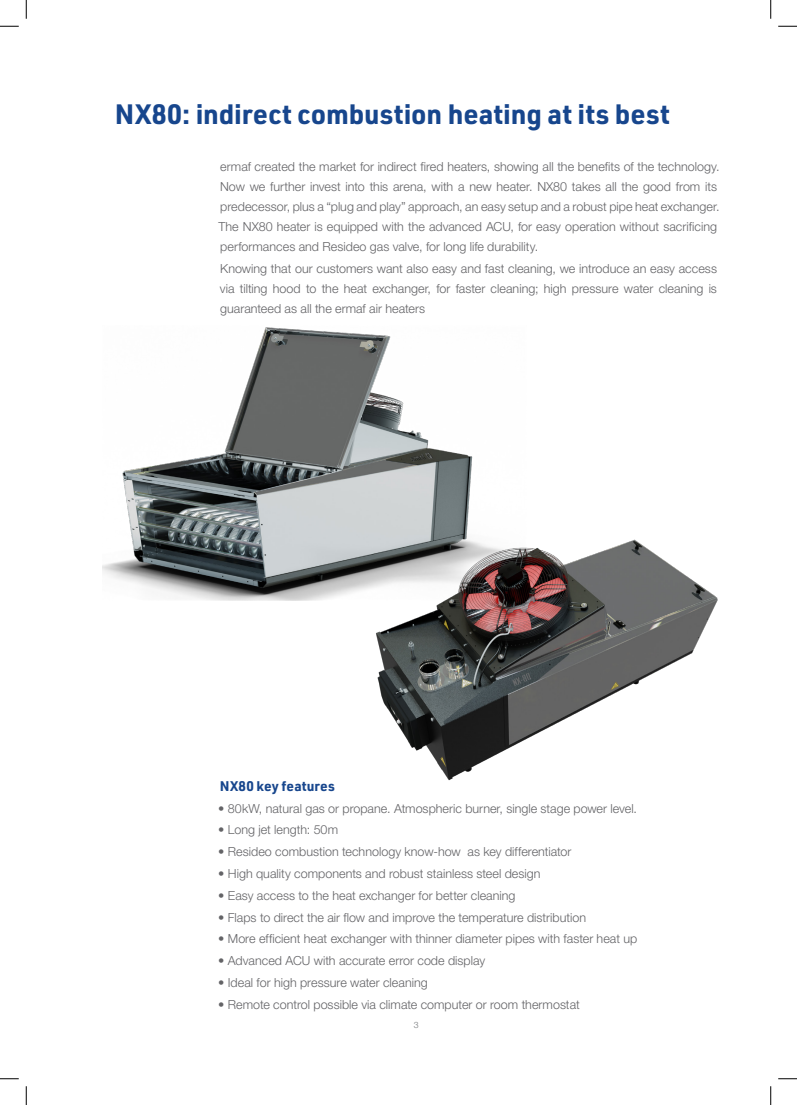
<style>
.page{position:relative;width:797px;height:1105px;background:#fff}
.page>*{position:absolute;margin:0;border:0;box-sizing:border-box;transform-origin:0 0}
.t1{font:700 27.5px "URWDIN";color:#17468d}
.t2{font:700 13.75px "URWDIN";letter-spacing:.01em;color:#17468d}
.t3{font:300 12.5px/20px "Helvetica Neue LT Std";color:#636366}
.t4{font:300 8.75px "Helvetica Neue LT Std";color:#76787b}
</style>
<div class="page">
<img style="left:314px;top:539px;width:404px;height:242px">
<img style="left:102px;top:327px;width:424px;height:273px">
<svg style="left:0;top:25px;width:19px;height:2px"></svg>
<svg style="left:778px;top:25px;width:19px;height:2px"></svg>
<svg style="left:0;top:1078px;width:19px;height:1px"></svg>
<svg style="left:778px;top:1078px;width:19px;height:1px"></svg>
<svg style="left:25px;top:0;width:2px;height:19px"></svg>
<svg style="left:25px;top:1086px;width:2px;height:19px"></svg>
<svg style="left:770px;top:0;width:1px;height:19px"></svg>
<svg style="left:770px;top:1086px;width:1px;height:19px"></svg>
<h1 class="t1" style="left:115px;top:95px;width:556px">NX80: indirect combustion heating at its best</h1>
<p class="t3" style="left:218px;top:156px;width:502px">ermaf created the market for indirect fired heaters, showing all the benefits of the technology.<br>Now we further invest into this arena, with a new heater. NX80 takes all the good from its predecessor, plus a “plug and play” approach, an easy setup and a robust pipe heat exchanger.<br>The NX80 heater is equipped with the advanced ACU, for easy operation without sacrificing performances and Resideo gas valve, for long life durability.</p>
<p class="t3" style="left:220px;top:258px;width:499px;text-align:justify">Knowing that our customers want also easy and fast cleaning, we introduce an easy access via tilting hood to the heat exchanger, for faster cleaning; high pressure water cleaning is guaranteed as all the ermaf air heaters</p>
<p class="t2" style="left:220px;top:776px;width:116px">NX80 key features</p>
<p class="t3" style="left:218px;top:798px;width:420px">• 80kW, natural gas or propane. Atmospheric burner, single stage power level.</p>
<p class="t3" style="left:218px;top:820px;width:121px">• Long jet length: 50m</p>
<p class="t3" style="left:218px;top:841px;width:355px">• Resideo combustion technology know-how as key differentiator</p>
<p class="t3" style="left:218px;top:863px;width:324px">• High quality components and robust stainless steel design</p>
<p class="t3" style="left:218px;top:885px;width:299px">• Easy access to the heat exchanger for better cleaning</p>
<p class="t3" style="left:218px;top:907px;width:369px">• Flaps to direct the air flow and improve the temperature distribution</p>
<p class="t3" style="left:218px;top:929px;width:420px">• More efficient heat exchanger with thinner diameter pipes with faster heat up</p>
<p class="t3" style="left:218px;top:950px;width:268px">• Advanced ACU with accurate error code display</p>
<p class="t3" style="left:218px;top:972px;width:211px">• Ideal for high pressure water cleaning</p>
<p class="t3" style="left:218px;top:994px;width:363px">• Remote control possible via climate computer or room thermostat</p>
<p class="t4" style="left:414px;top:1019px;width:6px">3</p>
</div>
